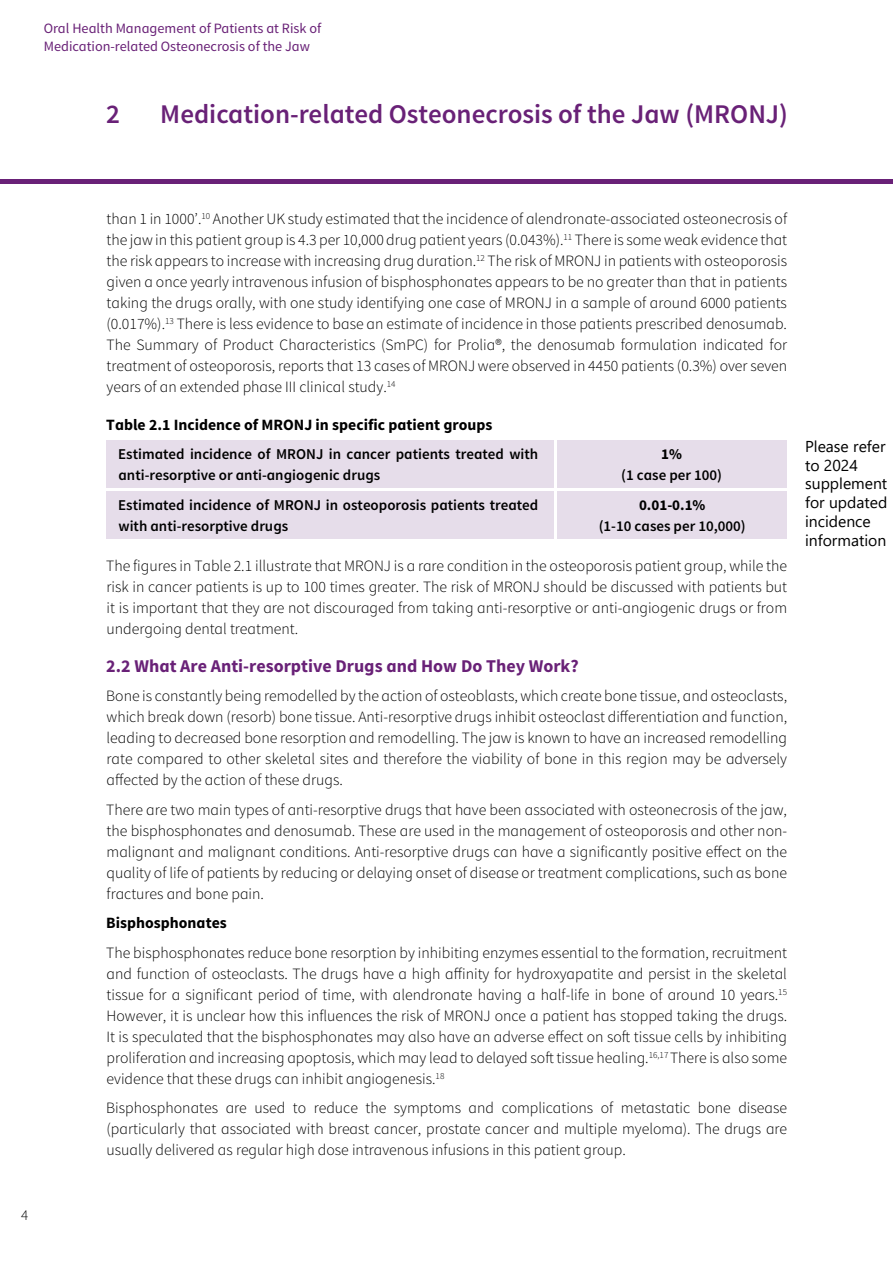
<style>
.page{position:relative;width:893px;height:1263px;background:#fff}
.page>*{position:absolute;margin:0;border:0;box-sizing:border-box;transform-origin:0 0}
.t1{font:600 27px "Source Sans Pro";color:#692177}
.t2{font:700 18px "Source Sans Pro";color:#692177}
.t3{font:300 15.75px/21px "Source Sans Pro";color:#000;text-align:justify}
.t4{font:700 15.75px "Source Sans Pro";color:#000}
.t5{font:15.75px/18.9px "Segoe UI";color:#000}
.t6{font:600 15px/21px "Source Sans Pro";color:#000}
.t7{font:700 15px "Source Sans Pro";color:#000}
.t8{font:300 15px "Source Sans Pro";color:#000}
.t9{font:14.25px/18px "Source Sans Pro";color:#692177}
</style>
<div class="page">
<div style="left:0;top:179px;width:893px;height:5px;background:#692177"></div>
<div style="left:557px;top:491px;width:230px;height:48px;background:#e6ddea"></div>
<div style="left:557px;top:440px;width:230px;height:48px;background:#e6ddea"></div>
<div style="left:106px;top:491px;width:448px;height:48px;background:#e6ddea"></div>
<div style="left:106px;top:440px;width:448px;height:48px;background:#e6ddea"></div>
<p class="t9" style="left:44px;top:20px;width:279px">Oral Health Management of Patients at Risk of<br>Medication-related Osteonecrosis of the Jaw</p>
<h1 class="t1" style="left:106px;top:97px;width:15px">2</h1>
<h1 class="t1" style="left:160px;top:97px;width:629px">Medication-related Osteonecrosis of the Jaw (MRONJ)</h1>
<p class="t8" style="left:21px;top:1206px;width:9px">4</p>
<p class="t3" style="left:107px;top:209px;width:682px">than 1 in 1000’.<sup>10</sup> Another UK study estimated that the incidence of alendronate-associated osteonecrosis of the jaw in this patient group is 4.3 per 10,000 drug patient years (0.043%).<sup>11</sup> There is some weak evidence that the risk appears to increase with increasing drug duration.<sup>12</sup> The risk of MRONJ in patients with osteoporosis given a once yearly intravenous infusion of bisphosphonates appears to be no greater than that in patients taking the drugs orally, with one study identifying one case of MRONJ in a sample of around 6000 patients (0.017%).<sup>13</sup> There is less evidence to base an estimate of incidence in those patients prescribed denosumab.<br>The Summary of Product Characteristics (SmPC) for Prolia®, the denosumab formulation indicated for treatment of osteoporosis, reports that 13 cases of MRONJ were observed in 4450 patients (0.3%) over seven years of an extended phase III clinical study.<sup>14</sup></p>
<p class="t4" style="left:106px;top:415px;width:388px">Table 2.1 Incidence of MRONJ in specific patient groups</p>
<p class="t6" style="left:118px;top:444px;width:422px">Estimated incidence of MRONJ in cancer patients treated with anti-resorptive or anti-angiogenic drugs</p>
<p class="t6" style="left:118px;top:495px;width:422px">Estimated incidence of MRONJ in osteoporosis patients treated with anti-resorptive drugs</p>
<p class="t7" style="left:639px;top:496px;width:68px">0.01-0.1%</p>
<p class="t7" style="left:661px;top:445px;width:22px">1%</p>
<p class="t6" style="left:621px;top:465px;width:102px">(1 case per 100)</p>
<p class="t6" style="left:599px;top:516px;width:149px">(1-10 cases per 10,000)</p>
<p class="t3" style="left:106px;top:555px;width:682px">The figures in Table 2.1 illustrate that MRONJ is a rare condition in the osteoporosis patient group, while the risk in cancer patients is up to 100 times greater. The risk of MRONJ should be discussed with patients but it is important that they are not discouraged from taking anti-resorptive or anti-angiogenic drugs or from undergoing dental treatment.</p>
<p class="t2" style="left:106px;top:654px;width:474px">2.2 What Are Anti-resorptive Drugs and How Do They Work?</p>
<p class="t3" style="left:106px;top:686px;width:682px">Bone is constantly being remodelled by the action of osteoblasts, which create bone tissue, and osteoclasts, which break down (resorb) bone tissue. Anti-resorptive drugs inhibit osteoclast differentiation and function, leading to decreased bone resorption and remodelling. The jaw is known to have an increased remodelling rate compared to other skeletal sites and therefore the viability of bone in this region may be adversely affected by the action of these drugs.</p>
<p class="t3" style="left:106px;top:799px;width:682px">There are two main types of anti-resorptive drugs that have been associated with osteonecrosis of the jaw, the bisphosphonates and denosumab. These are used in the management of osteoporosis and other non&shy;malignant and malignant conditions. Anti-resorptive drugs can have a significantly positive effect on the quality of life of patients by reducing or delaying onset of disease or treatment complications, such as bone fractures and bone pain.</p>
<p class="t4" style="left:106px;top:913px;width:122px">Bisphosphonates</p>
<p class="t3" style="left:106px;top:942px;width:682px">The bisphosphonates reduce bone resorption by inhibiting enzymes essential to the formation, recruitment and function of osteoclasts. The drugs have a high affinity for hydroxyapatite and persist in the skeletal tissue for a significant period of time, with alendronate having a half-life in bone of around 10 years.<sup>15<br></sup>However, it is unclear how this influences the risk of MRONJ once a patient has stopped taking the drugs.<br>It is speculated that the bisphosphonates may also have an adverse effect on soft tissue cells by inhibiting proliferation and increasing apoptosis, which may lead to delayed soft tissue healing.<sup>16,17</sup> There is also some evidence that these drugs can inhibit angiogenesis.<sup>18</sup></p>
<p class="t3" style="left:106px;top:1098px;width:682px">Bisphosphonates are used to reduce the symptoms and complications of metastatic bone disease (particularly that associated with breast cancer, prostate cancer and multiple myeloma). The drugs are usually delivered as regular high dose intravenous infusions in this patient group.</p>
<p class="t5" style="left:805px;top:435px;width:84px">Please refer to 2024 supplement for updated incidence information</p>
</div>
